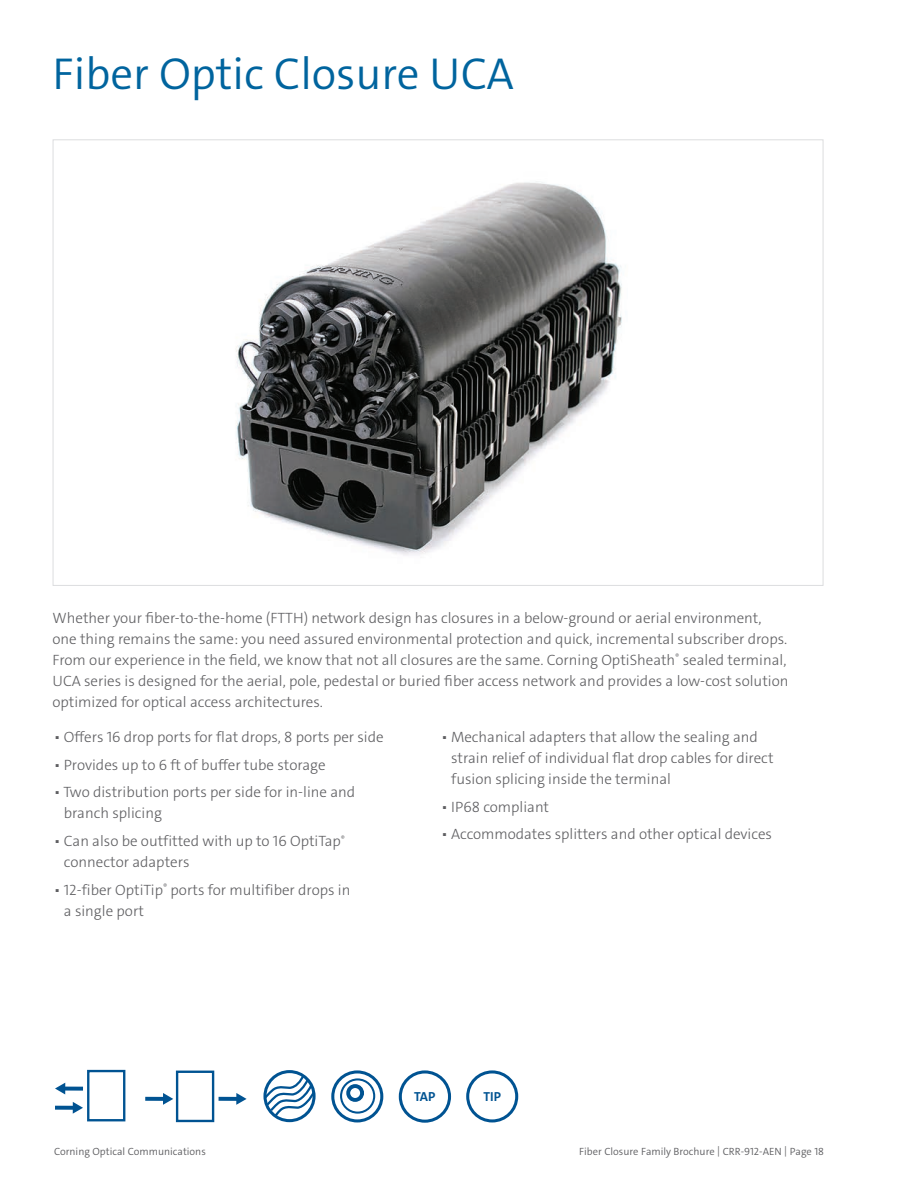
<style>
.page{position:relative;width:918px;height:1188px;background:#fff}
.page>*{position:absolute;margin:0;border:0;box-sizing:border-box;transform-origin:0 0}
.Headline_48{font:300 45px "The Sans C4 s";color:#00649e}
.Body_Book_11pt{font:300 15px/21px "The Sans C4 s";color:#5f5f62}
.Bullet_Body_Book{font:300 15px/21px "The Sans C4 s";color:#5f5f62}
.t1{font:700 13.2px "The Sans C4 s";color:#005392}
.t2{font:700 13.05px "The Sans C4 s";color:#005392}
.t3{font:300 10.5px "The Sans C4 s";color:#5f5f62}
.s1{font-style:inherit}
</style>
<div class="page">
<img style="left:236px;top:181px;width:386px;height:375px">
<svg style="left:399px;top:1070px;width:52px;height:53px"></svg>
<svg style="left:466px;top:1070px;width:52px;height:52px"></svg>
<svg style="left:55px;top:1102px;width:28px;height:12px"></svg>
<div style="left:87px;top:1070px;width:38px;height:51px;border:2px solid #005392"></div>
<svg style="left:55px;top:1083px;width:28px;height:11px"></svg>
<div style="left:176px;top:1071px;width:38px;height:51px;border:2px solid #005392"></div>
<svg style="left:145px;top:1093px;width:28px;height:12px"></svg>
<svg style="left:219px;top:1093px;width:28px;height:12px"></svg>
<svg style="left:263px;top:1070px;width:53px;height:52px"></svg>
<svg style="left:331px;top:1070px;width:52px;height:52px"></svg>
<p class="Headline_48" style="left:53px;top:45px;width:463px">Fiber Optic Closure UCA</p>
<p class="Body_Book_11pt" style="left:52px;top:607px;width:737px">Whether your fiber-to-the-home (FTTH) network design has closures in a below-ground or aerial environment, one thing remains the same: you need assured environmental protection and quick, incremental subscriber drops.<br>From our experience in the field, we know that not all closures are the same. Corning OptiSheath<sup>®</sup> sealed terminal, UCA series is designed for the aerial, pole, pedestal or buried fiber access network and provides a low-cost solution optimized for optical access architectures.</p>
<p class="Bullet_Body_Book" style="left:54px;top:726px;width:331px"><span class="s1">•</span> Offers 16 drop ports for flat drops, 8 ports per side</p>
<p class="Bullet_Body_Book" style="left:54px;top:754px;width:273px"><span class="s1">•</span> Provides up to 6 ft of buffer tube storage</p>
<p class="Bullet_Body_Book" style="left:64px;top:782px;width:293px;text-indent:-10px"><span class="s1">•</span> Two distribution ports per side for in-line and branch splicing</p>
<p class="Bullet_Body_Book" style="left:64px;top:831px;width:283px;text-indent:-10px"><span class="s1">•</span> Can also be outfitted with up to 16 OptiTap<sup>® </sup>connector adapters</p>
<p class="Bullet_Body_Book" style="left:64px;top:879px;width:288px;text-indent:-10px"><span class="s1">•</span> 12-fiber OptiTip<sup>®</sup> ports for multifiber drops in a single port</p>
<p class="Bullet_Body_Book" style="left:451px;top:726px;width:324px;text-indent:-10px"><span class="s1">•</span> Mechanical adapters that allow the sealing and strain relief of individual flat drop cables for direct fusion splicing inside the terminal</p>
<p class="Bullet_Body_Book" style="left:441px;top:796px;width:109px"><span class="s1">•</span> IP68 compliant</p>
<p class="Bullet_Body_Book" style="left:441px;top:824px;width:332px"><span class="s1">•</span> Accommodates splitters and other optical devices</p>
<p class="t1" style="left:414px;top:1088px;width:23px">TAP</p>
<p class="t2" style="left:483px;top:1088px;width:19px">TIP</p>
<p class="t3" style="left:54px;top:1145px;width:153px">Corning Optical Communications</p>
<p class="t3" style="left:579px;top:1145px;width:246px">Fiber Closure Family Brochure | CRR-912-AEN | Page 18</p>
</div>
